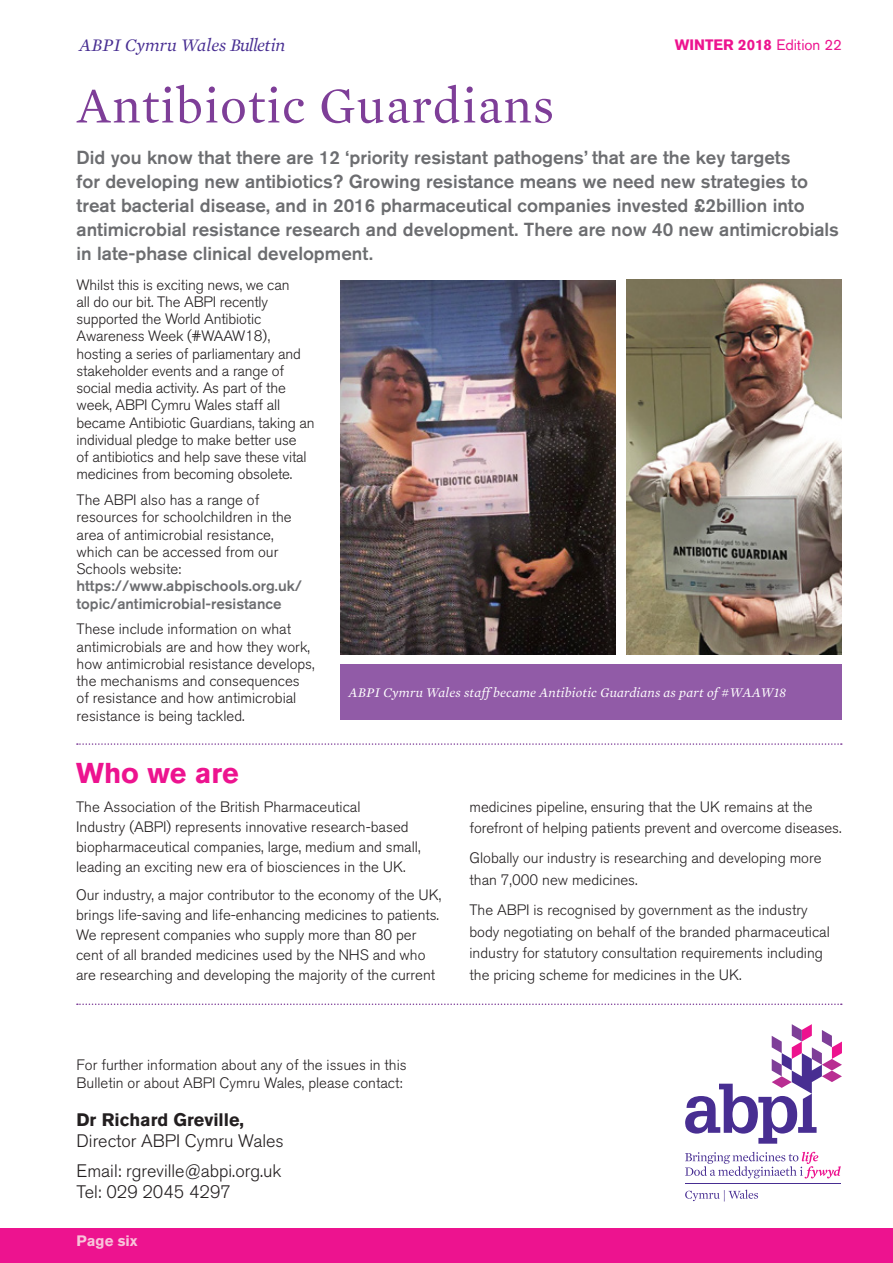
<style>
.page{position:relative;width:893px;height:1263px;background:#fff}
.page>*{position:absolute;margin:0;border:0;box-sizing:border-box;transform-origin:0 0}
.t1{font:51px "Mercury Text G1";letter-spacing:.02em;color:#7e3e98}
.t2{font:700 28.5px "Akzidenz Grotesk BQ";color:#ed138f}
.t3{font:500 18.75px/24px "Akzidenz Grotesk BQ";color:#6c6d70}
.t4{font:300 18px/21px "Akzidenz Grotesk BQ";color:#231f20}
.t5{font:italic 18px "Mercury Text G1";color:#482e92}
.t6{font:300 15px/17.2px "Akzidenz Grotesk BQ";color:#231f20}
.t7{font:700 15px "Akzidenz Grotesk BQ";color:#ed138f}
.t8{font:700 15px "Akzidenz Grotesk BQ";color:#f8c3da}
.t9{font:italic 13.5px "Mercury Text G1";letter-spacing:.01em;color:#fff}
.s1{font-weight:400}
.s2{font-weight:500;color:#6c6d70}
.s3{font-weight:700}
</style>
<div class="page">
<img style="left:341px;top:281px;width:274px;height:373px">
<img style="left:626px;top:280px;width:216px;height:374px">
<div style="left:0;top:1228px;width:893px;height:35px;background:#ed138f"></div>
<svg style="left:77px;top:743px;width:765px;height:2px"></svg>
<svg style="left:77px;top:1003px;width:765px;height:2px"></svg>
<svg style="left:685px;top:1024px;width:157px;height:120px"></svg>
<svg style="left:685px;top:1152px;width:156px;height:26px"></svg>
<svg style="left:685px;top:1189px;width:73px;height:12px"></svg>
<hr style="left:685px;top:1183px;width:155px;height:1px;background:#482e92">
<div style="left:340px;top:665px;width:502px;height:55px;background:#915ba7"></div>
<p class="t5" style="left:80px;top:35px;width:207px">ABPI Cymru Wales Bulletin</p>
<p class="t7" style="left:675px;top:36px;width:169px">WINTER 2018 <span class="s1">Edition 22</span></p>
<p class="t1" style="left:77px;top:76px;width:479px">Antibiotic Guardians</p>
<p class="t3" style="left:77px;top:145px;width:764px">Did you know that there are 12 ‘priority resistant pathogens’ that are the key targets<br>for developing new antibiotics? Growing resistance means we need new strategies to treat bacterial disease, and in 2016 pharmaceutical companies invested £2billion into antimicrobial resistance research and development. There are now 40 new antimicrobials in late-phase clinical development.</p>
<p class="t6" style="left:77px;top:276px;width:240px">Whilst this is exciting news, we can<br>all do our bit. The ABPI recently supported the World Antibiotic Awareness Week (#WAAW18), hosting a series of parliamentary and stakeholder events and a range of social media activity. As part of the week, ABPI Cymru Wales staff all became Antibiotic Guardians, taking an individual pledge to make better use<br>of antibiotics and help save these vital medicines from becoming obsolete.</p>
<p class="t6" style="left:77px;top:491px;width:227px">The ABPI also has a range of resources for schoolchildren in the area of antimicrobial resistance, which can be accessed from our<br>Schools website: <span class="s2">https://www.abpischools.org.uk/ topic/antimicrobial-resistance</span></p>
<p class="t6" style="left:77px;top:621px;width:240px">These include information on what antimicrobials are and how they work, how antimicrobial resistance develops, the mechanisms and consequences of resistance and how antimicrobial resistance is being tackled.</p>
<p class="t9" style="left:349px;top:685px;width:439px">ABPI Cymru Wales staff became Antibiotic Guardians as part of #WAAW18</p>
<p class="t2" style="left:76px;top:757px;width:164px">Who we are</p>
<p class="t6" style="left:76px;top:797px;width:346px;line-height:20px">The Association of the British Pharmaceutical<br>Industry (ABPI) represents innovative research-based biopharmaceutical companies, large, medium and small, leading an exciting new era of biosciences in the UK.</p>
<p class="t6" style="left:76px;top:885px;width:367px;line-height:20px">Our industry, a major contributor to the economy of the UK, brings life-saving and life-enhancing medicines to patients.<br>We represent companies who supply more than 80 per cent of all branded medicines used by the NHS and who are researching and developing the majority of the current</p>
<p class="t6" style="left:469px;top:796px;width:374px;line-height:21.6px">medicines pipeline, ensuring that the UK remains at the forefront of helping patients prevent and overcome diseases.</p>
<p class="t6" style="left:469px;top:848px;width:354px;line-height:21.6px">Globally our industry is researching and developing more than 7,000 new medicines.</p>
<p class="t6" style="left:469px;top:899px;width:362px;line-height:21.6px">The ABPI is recognised by government as the industry body negotiating on behalf of the branded pharmaceutical industry for statutory consultation requirements including the pricing scheme for medicines in the UK.</p>
<p class="t6" style="left:77px;top:1056px;width:332px;line-height:18px">For further information about any of the issues in this<br>Bulletin or about ABPI Cymru Wales, please contact:</p>
<p class="t4" style="left:77px;top:1110px;width:209px"><span class="s3">Dr Richard Greville,<br></span>Director ABPI Cymru Wales</p>
<p class="t4" style="left:77px;top:1160px;width:206px">Email: rgreville@abpi.org.uk<br>Tel: 029 2045 4297</p>
<p class="t8" style="left:77px;top:1232px;width:63px">Page six</p>
</div>
